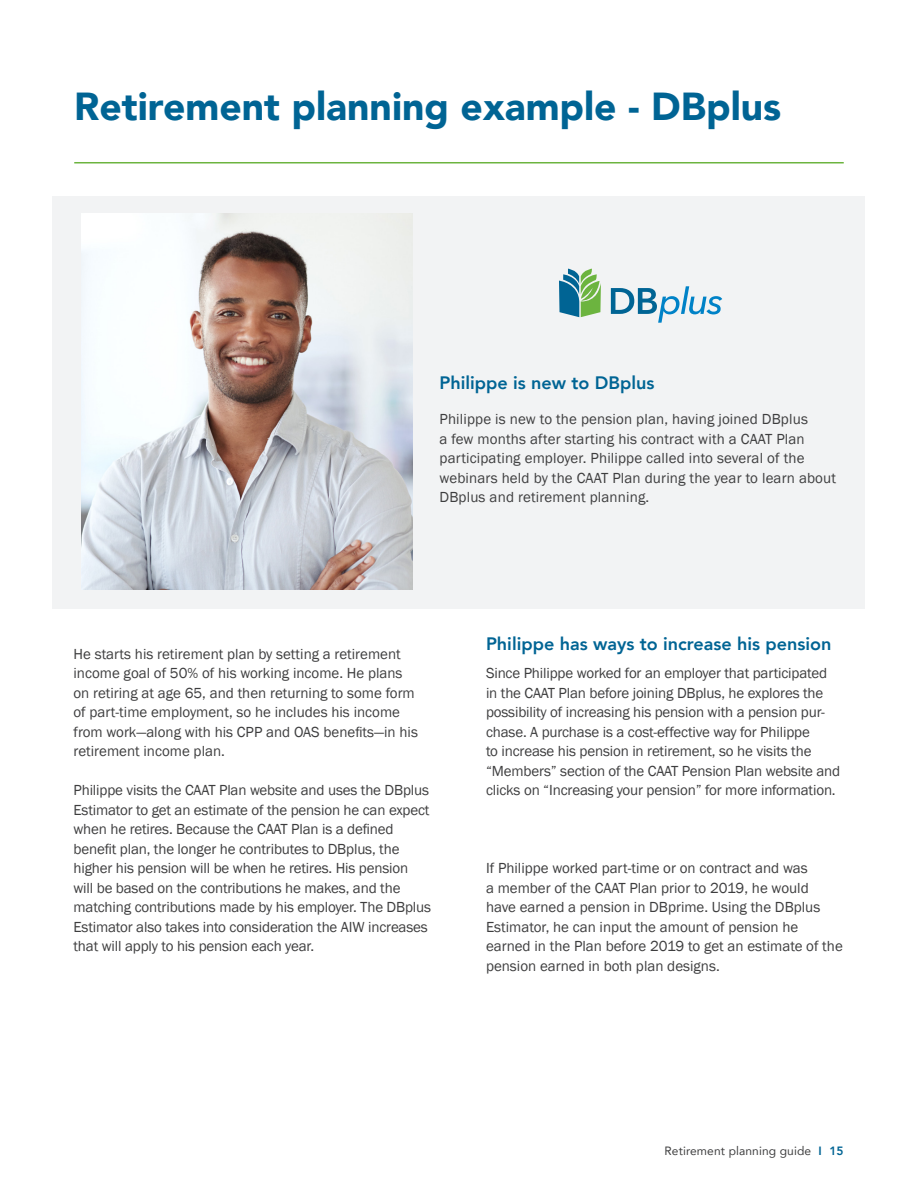
<style>
.page{position:relative;width:918px;height:1188px;background:#fff}
.page>*{position:absolute;margin:0;border:0;box-sizing:border-box;transform-origin:0 0}
.t1{font:900 39px "Avenir";color:#006494}
.t2{font:800 18px "Avenir";color:#006494}
.Body_Copy{font:15px/19.5px "Franklin Gothic";letter-spacing:-.01em;color:#3e3e3f}
.Body_Text{font:15px/19.5px "Franklin Gothic";letter-spacing:-.01em;color:#3e3e3f}
.Body_Text-2{font:15px/19.5px "Franklin Gothic";letter-spacing:.01em;color:#3e3e3f}
.t3{font:12px "Avenir";letter-spacing:.01em;color:#3e3e3f}
.s1{font-weight:800;color:#006494}
</style>
<div class="page">
<div style="left:53px;top:197px;width:812px;height:412px;background:#f2f3f4"></div>
<hr style="left:74px;top:162px;width:770px;height:1px;background:#6cb43f">
<img style="left:81px;top:213px;width:332px;height:376px">
<svg style="left:559px;top:269px;width:42px;height:48px"></svg>
<svg style="left:611px;top:286px;width:111px;height:37px"></svg>
<h2 class="t1" style="left:74px;top:73px;width:709px">Retirement planning example - DBplus</h2>
<h3 class="t2" style="left:440px;top:369px;width:217px">Philippe is new to DBplus</h3>
<p class="Body_Text-2" style="left:440px;top:410px;width:398px">Philippe is new to the pension plan, having joined DBplus<br>a few months after starting his contract with a CAAT Plan participating employer. Philippe called into several of the webinars held by the CAAT Plan during the year to learn about DBplus and retirement planning.</p>
<p class="Body_Copy" style="left:74px;top:644px;width:346px">He starts his retirement plan by setting a retirement income goal of 50% of his working income. He plans on retiring at age 65, and then returning to some form of part-time employment, so he includes his income from work—along with his CPP and OAS benefits—in his retirement income plan.</p>
<p class="Body_Copy" style="left:74px;top:781px;width:359px">Philippe visits the CAAT Plan website and uses the DBplus Estimator to get an estimate of the pension he can expect when he retires. Because the CAAT Plan is a defined benefit plan, the longer he contributes to DBplus, the higher his pension will be when he retires. His pension will be based on the contributions he makes, and the matching contributions made by his employer. The DBplus Estimator also takes into consideration the AIW increases that will apply to his pension each year.</p>
<h3 class="t2" style="left:486px;top:630px;width:347px">Philippe has ways to increase his pension</h3>
<p class="Body_Text" style="left:486px;top:664px;width:356px">Since Philippe worked for an employer that participated in the CAAT Plan before joining DBplus, he explores the possibility of increasing his pension with a pension pur&shy;chase. A purchase is a cost-effective way for Philippe<br>to increase his pension in retirement, so he visits the “Members” section of the CAAT Pension Plan website and clicks on “Increasing your pension” for more information.</p>
<p class="Body_Copy" style="left:486px;top:859px;width:358px">If Philippe worked part-time or on contract and was<br>a member of the CAAT Plan prior to 2019, he would<br>have earned a pension in DBprime. Using the DBplus Estimator, he can input the amount of pension he earned in the Plan before 2019 to get an estimate of the pension earned in both plan designs.</p>
<p class="t3" style="left:664px;top:1141px;width:181px">Retirement planning guide <span class="s1">I 15</span></p>
</div>
